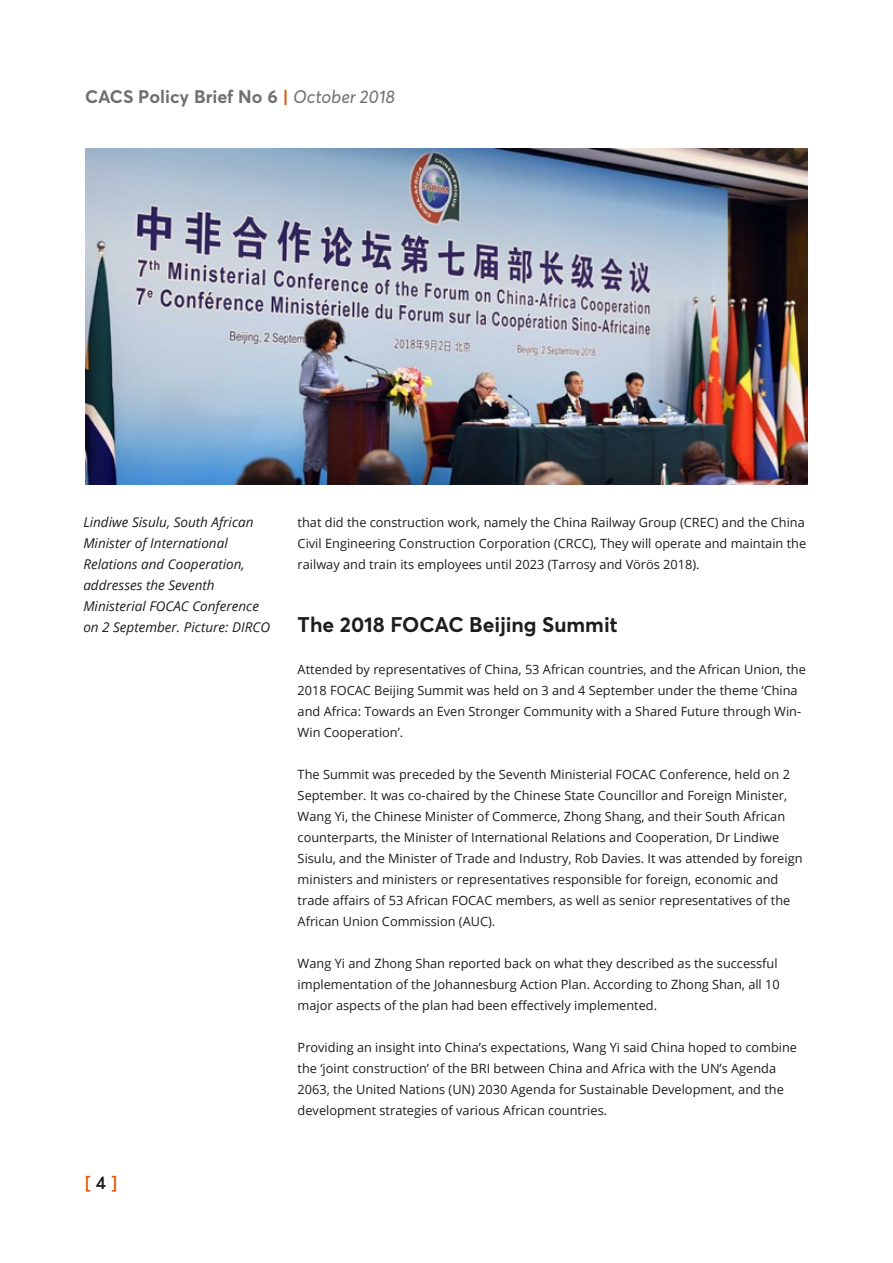
<style>
.page{position:relative;width:893px;height:1263px;background:#fff}
.page>*{position:absolute;margin:0;border:0;box-sizing:border-box;transform-origin:0 0}
.t1{font:700 21px "Averta Std";color:#1d1d1b}
.t2{font:700 18px "Averta Std";color:#706f6f}
.t3{font:600 18px "Averta Std";color:#e65100}
.t4{font:italic 13.5px/21px "Open Sans";color:#1d1d1b}
.t5{font:12.75px/21px "Open Sans";color:#1d1d1b}
.s1{color:#e65100}
.s2{font-weight:400;font-style:italic}
.s3{color:#1d1d1b}
</style>
<div class="page">
<img style="left:86px;top:149px;width:721px;height:336px">
<h2 class="t2" style="left:85px;top:85px;width:312px">CACS Policy Brief No 6 <span class="s1">|</span> <span class="s2">October 2018</span></h2>
<p class="t4" style="left:83px;top:511px;width:188px">Lindiwe Sisulu, South African<br>Minister of International<br>Relations and Cooperation, addresses the Seventh<br>Ministerial FOCAC Conference on 2 September. Picture: DIRCO</p>
<h2 class="t3" style="left:85px;top:1171px;width:34px">[ <span class="s3">4</span> ]</h2>
<p class="t5" style="left:298px;top:511px;width:510px;text-align:justify">that did the construction work, namely the China Railway Group (CREC) and the China Civil Engineering Construction Corporation (CRCC), They will operate and maintain the railway and train its employees until 2023 (Tarrosy and Vörös 2018).</p>
<h1 class="t1" style="left:298px;top:611px;width:321px">The 2018 FOCAC Beijing Summit</h1>
<p class="t5" style="left:298px;top:658px;width:510px">Attended by representatives of China, 53 African countries, and the African Union, the 2018 FOCAC Beijing Summit was held on 3 and 4 September under the theme ‘China and Africa: Towards an Even Stronger Community with a Shared Future through Win-Win Cooperation’.</p>
<p class="t5" style="left:298px;top:763px;width:506px">The Summit was preceded by the Seventh Ministerial FOCAC Conference, held on 2<br>September. It was co-chaired by the Chinese State Councillor and Foreign Minister, Wang Yi, the Chinese Minister of Commerce, Zhong Shang, and their South African counterparts, the Minister of International Relations and Cooperation, Dr Lindiwe Sisulu, and the Minister of Trade and Industry, Rob Davies. It was attended by foreign ministers and ministers or representatives responsible for foreign, economic and trade affairs of 53 African FOCAC members, as well as senior representatives of the African Union Commission (AUC).</p>
<p class="t5" style="left:298px;top:952px;width:484px">Wang Yi and Zhong Shan reported back on what they described as the successful implementation of the Johannesburg Action Plan. According to Zhong Shan, all 10 major aspects of the plan had been effectively implemented.</p>
<p class="t5" style="left:298px;top:1036px;width:501px">Providing an insight into China’s expectations, Wang Yi said China hoped to combine the ‘joint construction’ of the BRI between China and Africa with the UN’s Agenda 2063, the United Nations (UN) 2030 Agenda for Sustainable Development, and the development strategies of various African countries.</p>
</div>
